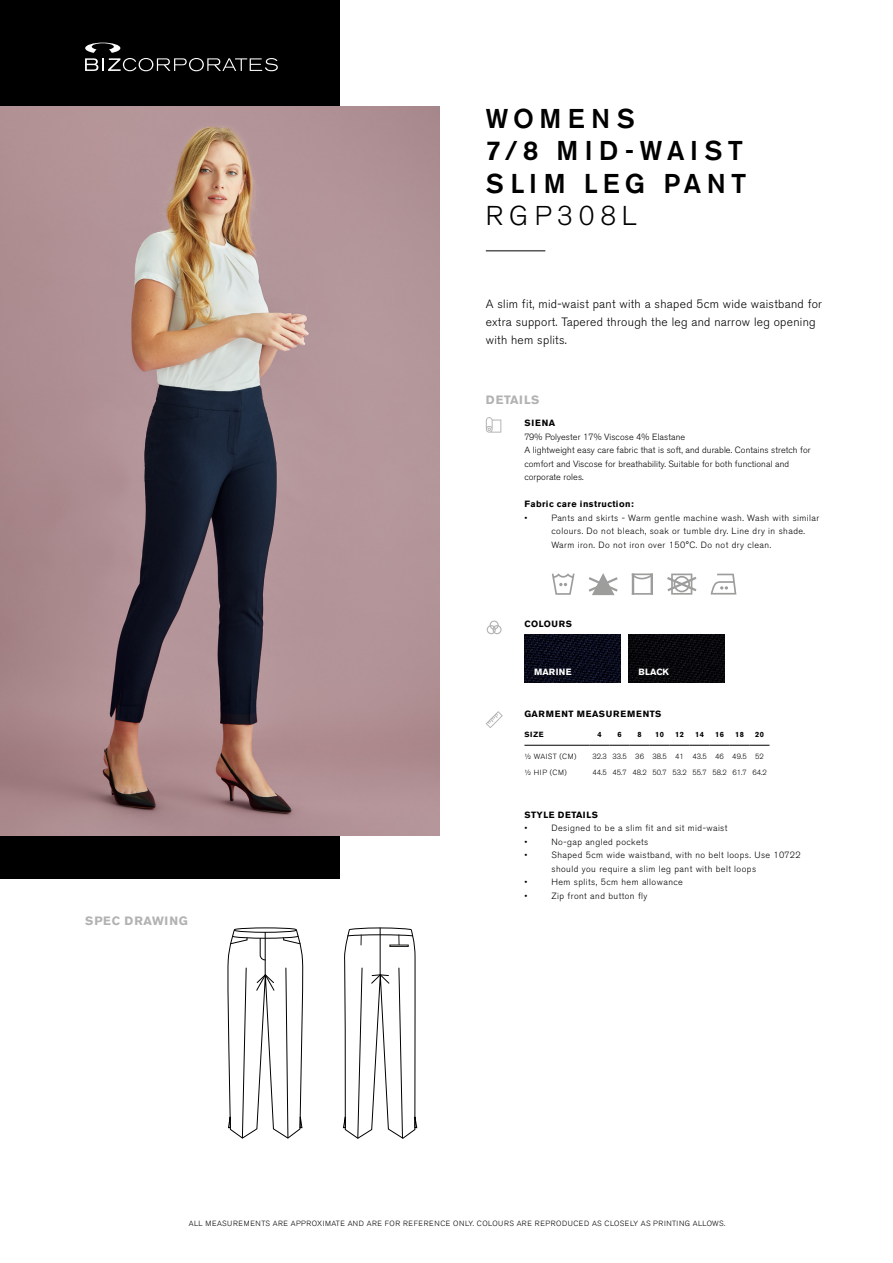
<style>
.page{position:relative;width:893px;height:1263px;background:#fff}
.page>*{position:absolute;margin:0;border:0;box-sizing:border-box;transform-origin:0 0}
.t1{font:500 27px/32.4px "Akzidenz Grotesk BE";letter-spacing:.2em;color:#000}
.t2{font:300 27px "Akzidenz Grotesk BE";letter-spacing:.22em;color:#000}
.t3{font:300 12px/18px "Akzidenz Grotesk BE";letter-spacing:.025em;color:#000}
.t4{font:700 12px "Akzidenz Grotesk BE";letter-spacing:.07em;color:#b3b2b2}
.t5{font:700 12px "Akzidenz Grotesk BE";letter-spacing:.05em;color:#b3b2b2}
.t6{font:300 9px/13.5px "Akzidenz Grotesk BE";letter-spacing:.05em;color:#000}
.t7{font:300 9px/13.5px "Akzidenz Grotesk BE";letter-spacing:.01em;color:#000}
.t8{font:700 9px "Akzidenz Grotesk BE";letter-spacing:.05em;color:#000}
.t9{font:700 9px "Akzidenz Grotesk BE";letter-spacing:.09em;color:#000}
.t10{font:700 9px "Akzidenz Grotesk BE";color:#fff}
.t11{font:300 7.5px "Akzidenz Grotesk BE";letter-spacing:.07em;color:#000}
.t12{font:300 7.5px "Akzidenz Grotesk BE";color:#000}
.t13{font:700 7.5px "Akzidenz Grotesk BE";letter-spacing:.05em;color:#000}
</style>
<div class="page">
<div style="left:0;top:0;width:339px;height:878px;background:#000"></div>
<img style="left:0;top:106px;width:440px;height:729px">
<hr style="left:486px;top:250px;width:59px;height:1px;background:#000">
<svg style="left:552px;top:573px;width:23px;height:22px"></svg>
<svg style="left:589px;top:573px;width:29px;height:22px"></svg>
<svg style="left:634px;top:573px;width:16px;height:22px"></svg>
<hr style="left:632px;top:573px;width:2px;height:22px;background:#9d9d9c">
<hr style="left:650px;top:573px;width:3px;height:22px;background:#9d9d9c">
<svg style="left:667px;top:573px;width:29px;height:22px"></svg>
<svg style="left:711px;top:574px;width:25px;height:20px"></svg>
<svg style="left:486px;top:711px;width:17px;height:17px"></svg>
<svg style="left:486px;top:417px;width:15px;height:16px"></svg>
<div style="left:490px;top:620px;width:9px;height:10px;border:1px solid #b3b2b2;border-radius:50%"></div>
<div style="left:492px;top:625px;width:10px;height:9px;border:1px solid #b3b2b2;border-radius:50%"></div>
<div style="left:487px;top:625px;width:9px;height:9px;border:1px solid #b3b2b2;border-radius:50%"></div>
<hr style="left:524px;top:745px;width:66px;height:1px;background:#000">
<svg style="left:590px;top:745px;width:179px;height:1px"></svg>
<img style="left:524px;top:635px;width:97px;height:47px">
<svg style="left:85px;top:43px;width:193px;height:28px"></svg>
<img style="left:629px;top:635px;width:96px;height:47px">
<svg style="left:227px;top:927px;width:76px;height:212px"></svg>
<svg style="left:343px;top:927px;width:75px;height:212px"></svg>
<h1 class="t1" style="left:486px;top:102px;width:262px">WOMENS<br>7/8 MID-WAIST<br>SLIM LEG PANT</h1>
<h1 class="t2" style="left:486px;top:200px;width:153px">RGP308L</h1>
<h2 class="t3" style="left:486px;top:295px;width:338px">A slim fit, mid-waist pant with a shaped 5cm wide waistband for extra support. Tapered through the leg and narrow leg opening with hem splits.</h2>
<h2 class="t5" style="left:486px;top:393px;width:55px">DETAILS</h2>
<p class="t8" style="left:524px;top:418px;width:32px">SIENA</p>
<p class="t7" style="left:524px;top:430px;width:288px">79% Polyester 17% Viscose 4% Elastane<br>A lightweight easy care fabric that is soft, and durable. Contains stretch for comfort and Viscose for breathability. Suitable for both functional and corporate roles.</p>
<p class="t8" style="left:524px;top:499px;width:111px">Fabric care instruction:</p>
<p class="t6" style="left:524px;top:511px;width:4px">•</p>
<p class="t6" style="left:551px;top:511px;width:269px">Pants and skirts - Warm gentle machine wash. Wash with similar colours. Do not bleach, soak or tumble dry. Line dry in shade.<br>Warm iron. Do not iron over 150°C. Do not dry clean.</p>
<p class="t8" style="left:524px;top:619px;width:49px">COLOURS</p>
<p class="t10" style="left:534px;top:667px;width:39px">MARINE</p>
<p class="t10" style="left:639px;top:667px;width:32px">BLACK</p>
<h2 class="t4" style="left:85px;top:914px;width:104px">SPEC DRAWING</h2>
<p class="t9" style="left:524px;top:708px;width:139px">GARMENT MEASUREMENTS</p>
<p class="t13" style="left:524px;top:730px;width:21px">SIZE</p>
<p class="t13" style="left:597px;top:730px;width:6px">4</p>
<p class="t13" style="left:617px;top:730px;width:6px">6</p>
<p class="t13" style="left:637px;top:730px;width:6px">8</p>
<p class="t13" style="left:655px;top:730px;width:10px">10</p>
<p class="t13" style="left:675px;top:730px;width:10px">12</p>
<p class="t13" style="left:695px;top:730px;width:10px">14</p>
<p class="t13" style="left:715px;top:730px;width:10px">16</p>
<p class="t13" style="left:735px;top:730px;width:10px">18</p>
<p class="t13" style="left:755px;top:730px;width:10px">20</p>
<p class="t11" style="left:524px;top:752px;width:53px">½ WAIST (CM)</p>
<p class="t12" style="left:592px;top:752px;width:173px">32.3 33.5 36 38.5 41 43.5 46 49.5 52</p>
<p class="t11" style="left:524px;top:768px;width:44px">½ HIP (CM)</p>
<p class="t12" style="left:592px;top:768px;width:176px">44.5 45.7 48.2 50.7 53.2 55.7 58.2 61.7 64.2</p>
<p class="t8" style="left:524px;top:809px;width:75px">STYLE DETAILS</p>
<p class="t6" style="left:524px;top:822px;width:4px">•</p>
<p class="t6" style="left:551px;top:822px;width:178px">Designed to be a slim fit and sit mid-waist</p>
<p class="t6" style="left:524px;top:835px;width:4px">•</p>
<p class="t6" style="left:551px;top:835px;width:98px">No-gap angled pockets</p>
<p class="t6" style="left:524px;top:849px;width:4px">•</p>
<p class="t6" style="left:551px;top:849px;width:251px">Shaped 5cm wide waistband, with no belt loops. Use 10722 should you require a slim leg pant with belt loops</p>
<p class="t6" style="left:524px;top:876px;width:4px">•</p>
<p class="t6" style="left:551px;top:876px;width:133px">Hem splits, 5cm hem allowance</p>
<p class="t6" style="left:524px;top:889px;width:4px">•</p>
<p class="t6" style="left:551px;top:889px;width:98px">Zip front and button fly</p>
<p class="t11" style="left:189px;top:1219px;width:538px">ALL MEASUREMENTS ARE APPROXIMATE AND ARE FOR REFERENCE ONLY. COLOURS ARE REPRODUCED AS CLOSELY AS PRINTING ALLOWS.</p>
</div>
